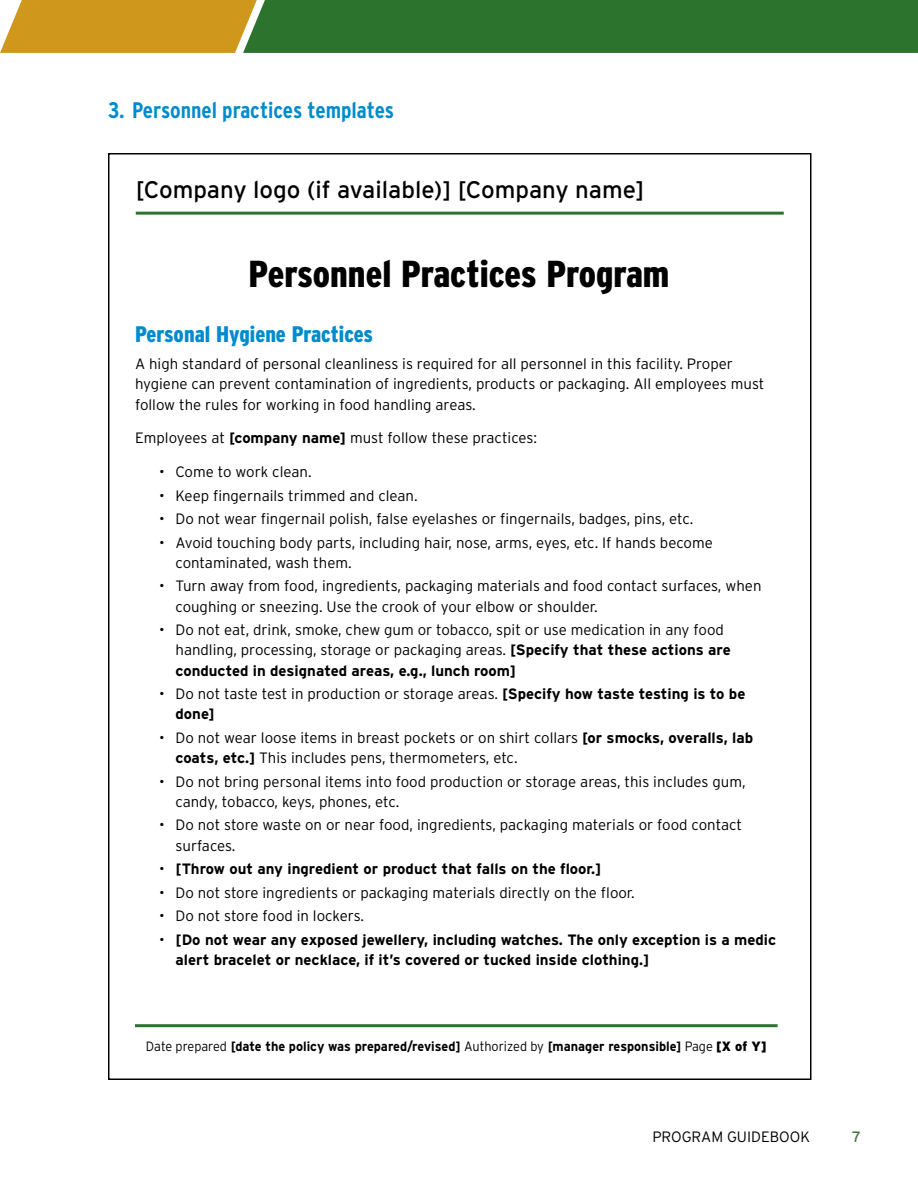
<style>
.page{position:relative;width:918px;height:1188px;background:#fff}
.page>*{position:absolute;margin:0;border:0;box-sizing:border-box;transform-origin:0 0}
.Templates_Headlines{font:900 37.5px "Interstate Condensed";color:#000}
.FORM_-_CO_NAME{font:24px "Interstate";color:#000}
.t1{font:700 22.5px "Interstate Condensed";color:#008bcc}
.Templates_Subheader{font:900 22.5px "Interstate Condensed";color:#008bcc}
.Text{font:300 15px/20.2px "Interstate";color:#000}
.t2{font:700 15px/20.2px "Interstate";color:#000}
.Headline{font:300 15px "Interstate";color:#000}
.Headline-2{font:15px "Interstate";color:#44783a}
.t3{font:700 13.5px "Interstate";color:#000;scale:.94 1}
.s1{font-weight:700}
.s2{font-weight:300}
.s3{font-weight:900}
</style>
<div class="page">
<hr style="left:136px;top:212px;width:648px;height:3px;background:#2c742e">
<hr style="left:135px;top:1024px;width:643px;height:3px;background:#2c742e">
<svg style="left:0;top:0;width:918px;height:53px;background:#5a802e"></svg>
<p class="t1" style="left:108px;top:98px;width:288px">3. Personnel practices templates</p>
<p class="FORM_-_CO_NAME" style="left:136px;top:176px;width:510px">[Company logo (if available)] [Company name]</p>
<p class="Templates_Headlines" style="left:249px;top:253px;width:422px">Personnel Practices Program</p>
<p class="Templates_Subheader" style="left:135px;top:322px;width:240px">Personal Hygiene Practices</p>
<p class="Text" style="left:135px;top:354px;width:631px">A high standard of personal cleanliness is required for all personnel in this facility. Proper hygiene can prevent contamination of ingredients, products or packaging. All employees must follow the rules for working in food handling areas.</p>
<p class="Text" style="left:135px;top:428px;width:404px">Employees at <span class="s1">[company name]</span> must follow these practices:</p>
<p class="Text" style="left:159px;top:462px;width:154px">• Come to work clean.</p>
<p class="Text" style="left:159px;top:485px;width:260px">• Keep fingernails trimmed and clean.</p>
<p class="Text" style="left:159px;top:509px;width:536px">• Do not wear fingernail polish, false eyelashes or fingernails, badges, pins, etc.</p>
<p class="Text" style="left:176px;top:532px;width:539px;text-indent:-16px">• Avoid touching body parts, including hair, nose, arms, eyes, etc. If hands become contaminated, wash them.</p>
<p class="Text" style="left:176px;top:576px;width:588px;text-indent:-16px">• Turn away from food, ingredients, packaging materials and food contact surfaces, when coughing or sneezing. Use the crook of your elbow or shoulder.</p>
<p class="Text" style="left:176px;top:620px;width:557px;text-indent:-16px">• Do not eat, drink, smoke, chew gum or tobacco, spit or use medication in any food handling, processing, storage or packaging areas. <span class="s1">[Specify that these actions are conducted in designated areas, e.g., lunch room]</span></p>
<p class="Text" style="left:176px;top:684px;width:571px;text-indent:-16px">• Do not taste test in production or storage areas. <span class="s1">[Specify how taste testing is to be done]</span></p>
<p class="Text" style="left:176px;top:727px;width:579px;text-indent:-16px">• Do not wear loose items in breast pockets or on shirt collars <span class="s1">[or smocks, overalls, lab coats, etc.]</span> This includes pens, thermometers, etc.</p>
<p class="Text" style="left:176px;top:771px;width:572px;text-indent:-16px">• Do not bring personal items into food production or storage areas, this includes gum, candy, tobacco, keys, phones, etc.</p>
<p class="Text" style="left:176px;top:815px;width:568px;text-indent:-16px">• Do not store waste on or near food, ingredients, packaging materials or food contact surfaces.</p>
<p class="t2" style="left:159px;top:859px;width:444px"><span class="s2">•</span> [Throw out any ingredient or product that falls on the floor.]</p>
<p class="Text" style="left:159px;top:882px;width:477px">• Do not store ingredients or packaging materials directly on the floor.</p>
<p class="Text" style="left:159px;top:905px;width:207px">• Do not store food in lockers.</p>
<p class="t2" style="left:176px;top:929px;width:602px;text-indent:-16px"><span class="s2">•</span> [Do not wear any exposed jewellery, including watches. The only exception is a medic alert bracelet or necklace, if it’s covered or tucked inside clothing.]</p>
<p class="t3" style="left:146px;top:1039px;width:662px"><span class="s2">Date prepared</span> [date the policy was prepared/revised] <span class="s2">Authorized by</span> [manager responsible] <span class="s2">Page</span> <span class="s3">[X of Y]</span></p>
<p class="Headline" style="left:652px;top:1129px;width:159px">PROGRAM GUIDEBOOK</p>
<p class="Headline-2" style="left:852px;top:1129px;width:10px">7</p>
</div>
